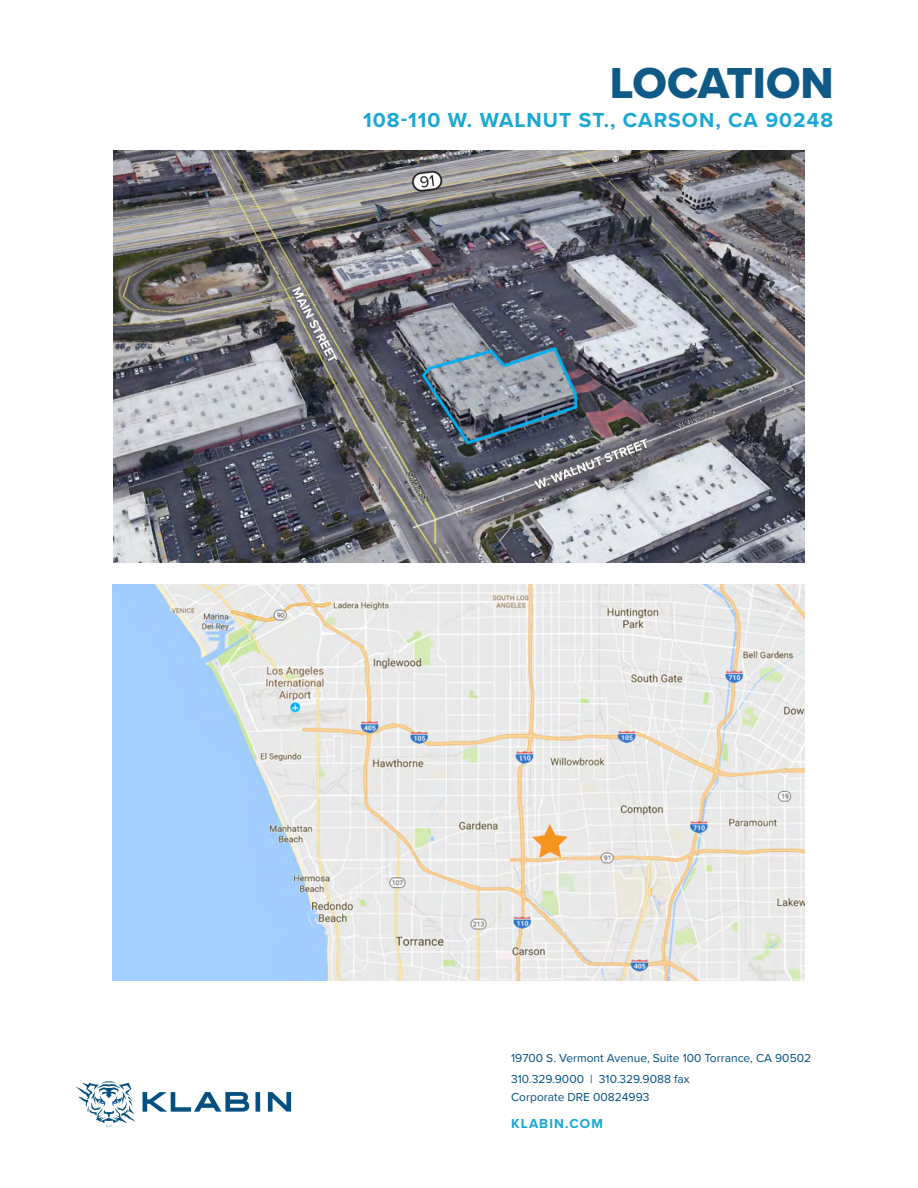
<style>
.page{position:relative;width:918px;height:1188px;background:#fff}
.page>*{position:absolute;margin:0;border:0;box-sizing:border-box;transform-origin:0 0}
.t1{font:45px "Proxima Nova Extrabld";color:#0f5987}
.t2{font:700 21px "Proxima Nova";letter-spacing:.05em;color:#18a7d6}
.t3{font:700 13.5px "Proxima Nova";letter-spacing:.08em;color:#18a7d6}
.t4{font:12px "Proxima Nova";color:#004e7f}
</style>
<div class="page">
<svg style="left:143px;top:1092px;width:106px;height:20px"></svg>
<div style="left:255px;top:1092px;width:5px;height:20px;background:#024f80"></div>
<svg style="left:268px;top:1092px;width:23px;height:20px"></svg>
<svg style="left:75px;top:1081px;width:61px;height:46px"></svg>
<img style="left:113px;top:585px;width:691px;height:395px">
<svg style="left:532px;top:824px;width:36px;height:34px"></svg>
<img style="left:114px;top:151px;width:690px;height:412px">
<p class="t1" style="left:610px;top:49px;width:225px">LOCATION</p>
<p class="t2" style="left:363px;top:105px;width:472px">108-110 W. WALNUT ST., CARSON, CA 90248</p>
<p class="t4" style="left:511px;top:1050px;width:301px">19700 S. Vermont Avenue, Suite 100 Torrance, CA 90502</p>
<p class="t4" style="left:511px;top:1071px;width:180px">310.329.9000 | 310.329.9088 fax</p>
<p class="t4" style="left:511px;top:1089px;width:140px">Corporate DRE 00824993</p>
<p class="t3" style="left:511px;top:1114px;width:93px">KLABIN.COM</p>
</div>
